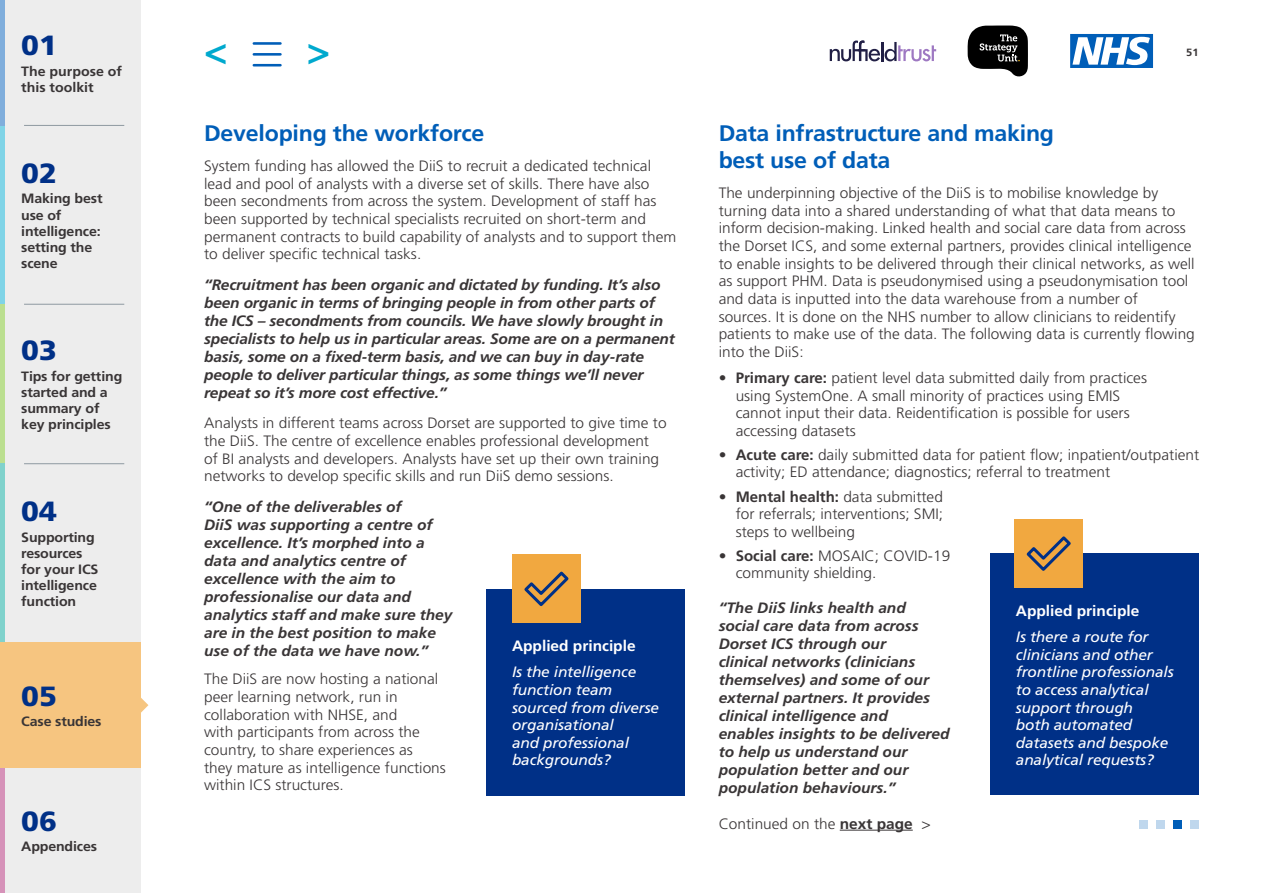
<style>
.page{position:relative;width:1263px;height:893px;background:#fff}
.page>*{position:absolute;margin:0;border:0;box-sizing:border-box;transform-origin:0 0}
.t1{font:900 condensed 39px "Frutiger";color:#00a9ce}
.t2{font:900 27.75px "Frutiger";color:#003087;scale:1.05 1}
.Heading_2{font:700 22.5px/27px "Frutiger";letter-spacing:-.01em;color:#005eb8}
.Paragraph{font:300 15px/17.7px "Frutiger LT Std";color:#393536}
.t3{font:italic 700 15px/18px "Frutiger LT Std";color:#393536}
.t4{font:300 15px/17.7px "Frutiger";color:#393536}
.Paragraph-2{font:italic 15px/17.7px "Frutiger LT Std";letter-spacing:-.01em;color:#fff}
.Paragraph-3{font:700 15px "Frutiger LT Std";color:#fff}
.t5{font:700 13.5px/16.2px "Frutiger";letter-spacing:-.01em;color:#393536;scale:1.05 1}
.t6{font:700 10.5px "Frutiger";color:#393536;scale:1.05 1}
.s1{font-family:"Frutiger LT Std";font-weight:700}
.s2{font-weight:700}
</style>
<div class="page">
<div style="left:1140px;top:821px;width:8px;height:8px;background:#bfd7ed"></div>
<div style="left:1157px;top:821px;width:8px;height:8px;background:#bfd7ed"></div>
<div style="left:1174px;top:821px;width:8px;height:8px;background:#005eb8"></div>
<div style="left:1191px;top:821px;width:8px;height:8px;background:#bfd7ed"></div>
<div style="left:0;top:0;width:140px;height:893px;background:#ededed"></div>
<div style="left:486px;top:589px;width:199px;height:206px;background:#003087"></div>
<div style="left:990px;top:554px;width:209px;height:241px;background:#003087"></div>
<hr style="left:840px;top:830px;width:73px;height:1px;background:#393536">
<div style="left:512px;top:555px;width:68px;height:68px;background:#f1a840"></div>
<svg style="left:524px;top:571px;width:45px;height:36px"></svg>
<div style="left:1015px;top:520px;width:68px;height:68px;background:#f1a840"></div>
<svg style="left:1026px;top:536px;width:45px;height:35px"></svg>
<hr style="left:24px;top:125px;width:100px;height:1px;background:#8e99a1">
<hr style="left:24px;top:463px;width:100px;height:1px;background:#8e99a1">
<hr style="left:24px;top:304px;width:100px;height:1px;background:#8e99a1">
<svg style="left:140px;top:697px;width:8px;height:16px"></svg>
<hr style="left:0;top:125px;width:4px;height:179px;background:#80d4e7">
<hr style="left:0;top:304px;width:4px;height:160px;background:#bbdf90">
<hr style="left:0;top:464px;width:4px;height:178px;background:#80d2cc">
<hr style="left:0;top:768px;width:4px;height:125px;background:#d692b9">
<hr style="left:0;top:0;width:4px;height:125px;background:#80aedc">
<div style="left:0;top:642px;width:140px;height:126px;background:#f6c580"></div>
<hr style="left:254px;top:42px;width:26px;height:3px;background:#005eb8">
<hr style="left:254px;top:53px;width:26px;height:3px;background:#005eb8">
<hr style="left:254px;top:64px;width:26px;height:3px;background:#005eb8">
<svg style="left:830px;top:41px;width:106px;height:20px"></svg>
<svg style="left:967px;top:25px;width:61px;height:52px"></svg>
<svg style="left:1070px;top:34px;width:83px;height:34px"></svg>
<p class="t2" style="left:21px;top:29px;width:35px">01</p>
<p class="t5" style="left:21px;top:63px;width:98px">The purpose of this toolkit</p>
<p class="t2" style="left:21px;top:156px;width:35px">02</p>
<p class="t5" style="left:21px;top:190px;width:79px">Making best use of intelligence: setting the scene</p>
<p class="t2" style="left:21px;top:334px;width:35px">03</p>
<p class="t5" style="left:21px;top:368px;width:98px">Tips for getting started and a summary of key principles</p>
<p class="t2" style="left:21px;top:495px;width:35px">04</p>
<p class="t5" style="left:21px;top:529px;width:75px">Supporting resources for your ICS intelligence function</p>
<p class="t2" style="left:21px;top:679px;width:35px">05</p>
<p class="t5" style="left:21px;top:713px;width:78px">Case studies</p>
<p class="t2" style="left:21px;top:804px;width:35px">06</p>
<p class="t5" style="left:21px;top:838px;width:74px">Appendices</p>
<p class="t1" style="left:204px;top:27px;width:25px">&lt;</p>
<p class="t1" style="left:307px;top:27px;width:25px">&gt;</p>
<p class="Heading_2" style="left:204px;top:119px;width:282px">Developing the workforce</p>
<p class="Paragraph" style="left:204px;top:157px;width:474px">System funding has allowed the DiiS to recruit a dedicated technical lead and pool of analysts with a diverse set of skills. There have also been secondments from across the system. Development of staff has been supported by technical specialists recruited on short-term and permanent contracts to build capability of analysts and to support them to deliver specific technical tasks.</p>
<p class="t3" style="left:204px;top:276px;width:472px">“Recruitment has been organic and dictated by funding. It’s also been organic in terms of bringing people in from other parts of the ICS – secondments from councils. We have slowly brought in specialists to help us in particular areas. Some are on a permanent basis, some on a fixed-term basis, and we can buy in day-rate people to deliver particular things, as some things we’ll never repeat so it’s more cost effective.”</p>
<p class="Paragraph" style="left:204px;top:415px;width:464px">Analysts in different teams across Dorset are supported to give time to the DiiS. The centre of excellence enables professional development of BI analysts and developers. Analysts have set up their own training networks to develop specific skills and run DiiS demo sessions.</p>
<p class="t3" style="left:204px;top:498px;width:250px">“One of the deliverables of<br>DiiS was supporting a centre of excellence. It’s morphed into a data and analytics centre of excellence with the aim to professionalise our data and analytics staff and make sure they are in the best position to make use of the data we have now.”</p>
<p class="Paragraph" style="left:204px;top:671px;width:243px">The DiiS are now hosting a national peer learning network, run in collaboration with NHSE, and<br>with participants from across the country, to share experiences as<br>they mature as intelligence functions within ICS structures.</p>
<p class="Paragraph-3" style="left:512px;top:637px;width:125px">Applied principle</p>
<p class="Paragraph-2" style="left:512px;top:663px;width:149px">Is the intelligence function team sourced from diverse organisational<br>and professional backgrounds?</p>
<p class="t6" style="left:1186px;top:46px;width:13px">51</p>
<p class="Heading_2" style="left:719px;top:119px;width:337px">Data infrastructure and making best use of data</p>
<p class="Paragraph" style="left:719px;top:184px;width:478px">The underpinning objective of the DiiS is to mobilise knowledge by turning data into a shared understanding of what that data means to inform decision-making. Linked health and social care data from across the Dorset ICS, and some external partners, provides clinical intelligence to enable insights to be delivered through their clinical networks, as well as support PHM. Data is pseudonymised using a pseudonymisation tool and data is inputted into the data warehouse from a number of<br>sources. It is done on the NHS number to allow clinicians to reidentify patients to make use of the data. The following data is currently flowing into the DiiS:</p>
<p class="t4" style="left:736px;top:369px;width:413px;text-indent:-17px">• <span class="s1">Primary care:</span> patient level data submitted daily from practices using SystemOne. A small minority of practices using EMIS cannot input their data. Reidentification is possible for users accessing datasets</p>
<p class="t4" style="left:736px;top:446px;width:465px;text-indent:-17px">• <span class="s1">Acute care:</span> daily submitted data for patient flow; inpatient/outpatient activity; ED attendance; diagnostics; referral to treatment</p>
<p class="t4" style="left:736px;top:487px;width:209px;text-align:justify;text-indent:-17px">• <span class="s1">Mental health:</span> data submitted for referrals; interventions; SMI; steps to wellbeing</p>
<p class="t4" style="left:736px;top:547px;width:216px;text-indent:-17px">• <span class="s1">Social care:</span> MOSAIC; COVID-19 community shielding.</p>
<p class="t3" style="left:719px;top:599px;width:232px">“The DiiS links health and social care data from across<br>Dorset ICS through our<br>clinical networks (clinicians themselves) and some of our external partners. It provides clinical intelligence and<br>enables insights to be delivered to help us understand our population better and our population behaviours.”</p>
<p class="Paragraph-3" style="left:1016px;top:602px;width:125px">Applied principle</p>
<p class="Paragraph-2" style="left:1016px;top:628px;width:159px">Is there a route for clinicians and other frontline professionals to access analytical support through<br>both automated datasets and bespoke analytical requests?</p>
<p class="Paragraph" style="left:719px;top:815px;width:213px">Continued on the <span class="s2">next page</span> &gt;</p>
</div>
